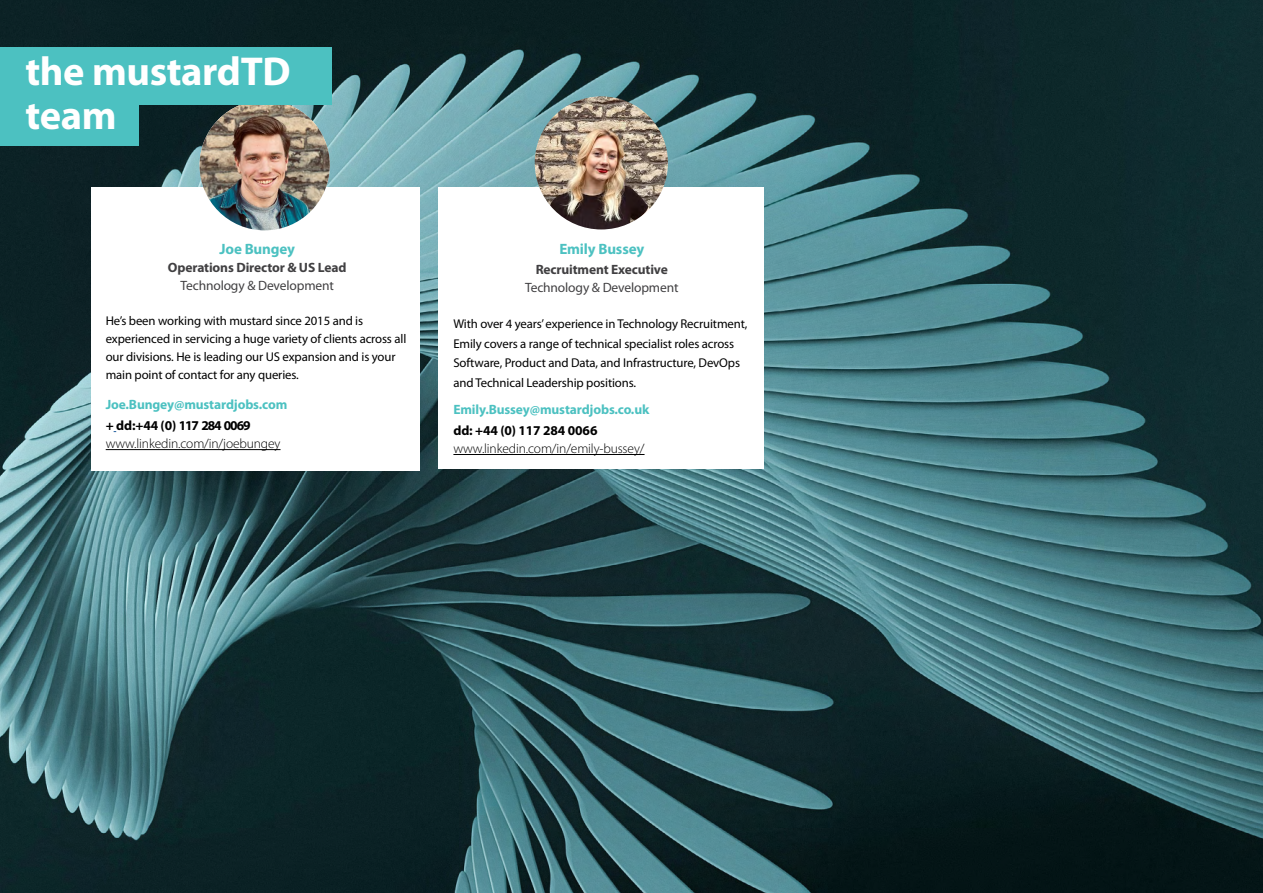
<style>
.page{position:relative;width:1263px;height:893px;background:#fff}
.page>*{position:absolute;margin:0;border:0;box-sizing:border-box;transform-origin:0 0}
.t1{font:700 40.5px/43.5px "Myriad Pro";letter-spacing:-.01em;color:#fff}
.t2{font:700 15px "Myriad Pro";letter-spacing:-.01em;color:#4cc1c1}
.t3{font:300 13.5px "Myriad Pro";letter-spacing:-.01em;color:#000}
.t4{font:700 13.5px "Myriad Pro";letter-spacing:-.01em;color:#4cc1c1}
.t5{font:700 13.5px "Myriad Pro";letter-spacing:-.01em;color:#414042}
.t6{font:13.5px "Myriad Pro";letter-spacing:-.01em;color:#414042}
.t7{font:700 13.5px "Myriad Pro";letter-spacing:-.08em;color:#000}
.t8{font:700 13.5px "Myriad Pro";letter-spacing:-.01em;color:#000}
.t9{font:12.75px/19.5px "Myriad Pro";letter-spacing:-.01em;color:#000}
</style>
<div class="page">
<img style="left:0;top:0;width:1263px;height:893px">
<div style="left:438px;top:187px;width:325px;height:282px;background:#fff"></div>
<img style="left:535px;top:96px;width:133px;height:133px;border-radius:67px">
<hr style="left:453px;top:454px;width:191px;height:1px;background:#000">
<div style="left:91px;top:187px;width:329px;height:284px;background:#fff"></div>
<img style="left:200px;top:100px;width:130px;height:130px;border-radius:65px">
<hr style="left:106px;top:449px;width:175px;height:1px;background:#000">
<div style="left:0;top:47px;width:332px;height:58px;background:#4cc1c1"></div>
<div style="left:0;top:99px;width:138px;height:47px;background:#4cc1c1"></div>
<h1 class="t1" style="left:25px;top:48px;width:267px">the mustardTD team</h1>
<p class="t2" style="left:219px;top:239px;width:77px">Joe Bungey</p>
<p class="t5" style="left:168px;top:259px;width:180px">Operations Director &amp; US Lead</p>
<p class="t6" style="left:180px;top:277px;width:155px">Technology &amp; Development</p>
<p class="t9" style="left:106px;top:312px;width:302px;line-height:18px">He’s been working with mustard since 2015 and is experienced in servicing a huge variety of clients across all our divisions. He is leading our US expansion and is your main point of contact for any queries.</p>
<p class="t4" style="left:106px;top:396px;width:183px">Joe.Bungey@mustardjobs.com</p>
<p class="t7" style="left:106px;top:417px;width:146px">+ dd:+44 (0) 117 284 0069</p>
<p class="t3" style="left:106px;top:436px;width:176px">www.linkedin.com/in/joebungey</p>
<p class="t2" style="left:559px;top:239px;width:86px">Emily Bussey</p>
<p class="t5" style="left:536px;top:260px;width:134px">Recruitment Executive</p>
<p class="t6" style="left:525px;top:279px;width:155px">Technology &amp; Development</p>
<p class="t9" style="left:453px;top:314px;width:295px">With over 4 years’ experience in Technology Recruitment, Emily covers a range of technical specialist roles across Software, Product and Data, and Infrastructure, DevOps and Technical Leadership positions.</p>
<p class="t4" style="left:453px;top:401px;width:197px">Emily.Bussey@mustardjobs.co.uk</p>
<p class="t8" style="left:453px;top:422px;width:146px">dd: +44 (0) 117 284 0066</p>
<p class="t3" style="left:453px;top:441px;width:193px">www.linkedin.com/in/emily-bussey/</p>
</div>
